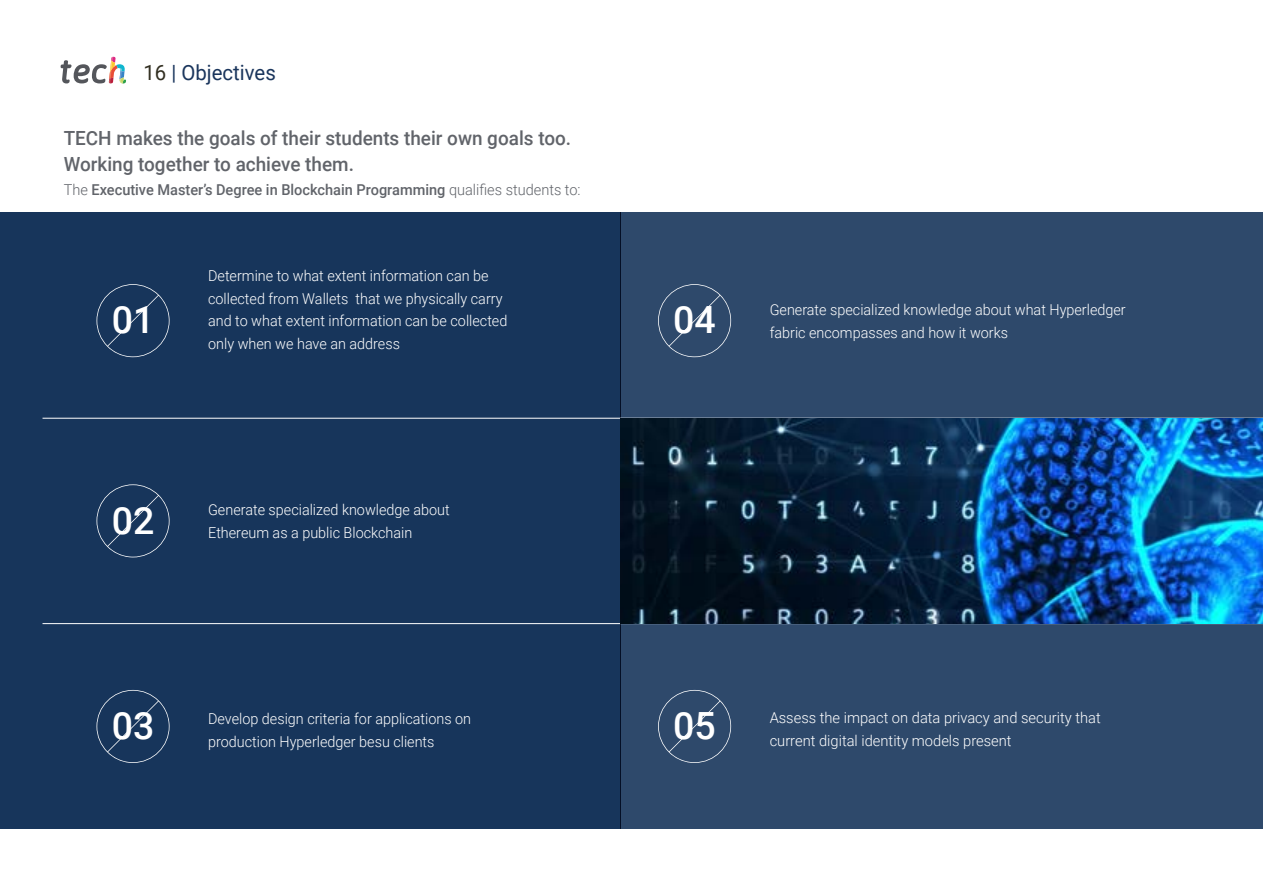
<style>
.page{position:relative;width:1263px;height:893px;background:#fff}
.page>*{position:absolute;margin:0;border:0;box-sizing:border-box;transform-origin:0 0}
.t1{font:500 37.5px "Roboto";color:#fff}
.t2{font:21px "Roboto";color:#1a355c}
.t3{font:500 19.5px/25.5px "Roboto";color:#61646a}
.t4{font:300 15px/22.5px "Roboto";color:#fff;scale:.96 1}
.t5{font:300 15px/22.5px "Roboto";color:#fff}
.t6{font:500 15px "Roboto";color:#61646a}
.s1{color:#312e20}
.s2{font-weight:300}
</style>
<div class="page">
<div style="left:0;top:213px;width:621px;height:616px;background:#17355b"></div>
<div style="left:621px;top:213px;width:642px;height:616px;background:#2e496b"></div>
<svg style="left:97px;top:284px;width:73px;height:73px"></svg>
<svg style="left:97px;top:690px;width:73px;height:73px"></svg>
<svg style="left:97px;top:484px;width:73px;height:73px"></svg>
<svg style="left:658px;top:284px;width:73px;height:73px"></svg>
<svg style="left:658px;top:690px;width:73px;height:73px"></svg>
<hr style="left:43px;top:418px;width:1220px;height:1px;background:#fff">
<hr style="left:43px;top:623px;width:1220px;height:1px;background:#fff">
<img style="left:621px;top:418px;width:642px;height:205px">
<svg style="left:61px;top:57px;width:65px;height:27px"></svg>
<h2 class="t2" style="left:144px;top:57px;width:134px"><span class="s1">16</span> | Objectives</h2>
<h3 class="t3" style="left:64px;top:125px;width:509px">TECH makes the goals of their students their own goals too.<br>Working together to achieve them.</h3>
<p class="t6" style="left:64px;top:179px;width:518px"><span class="s2">The</span> Executive Master’s Degree in Blockchain Programming <span class="s2">qualifies students to:</span></p>
<h1 class="t1" style="left:112px;top:294px;width:44px">01</h1>
<p class="t4" style="left:208px;top:264px;width:313px">Determine to what extent information can be collected from Wallets that we physically carry and to what extent information can be collected only when we have an address</p>
<h1 class="t1" style="left:112px;top:494px;width:44px">02</h1>
<p class="t4" style="left:208px;top:498px;width:253px">Generate specialized knowledge about</p>
<p class="t4" style="left:208px;top:521px;width:214px">Ethereum as a public Blockchain</p>
<h1 class="t1" style="left:112px;top:699px;width:44px">03</h1>
<p class="t4" style="left:208px;top:707px;width:275px">Develop design criteria for applications on production Hyperledger besu clients</p>
<h1 class="t1" style="left:673px;top:294px;width:44px">04</h1>
<p class="t4" style="left:770px;top:298px;width:372px">Generate specialized knowledge about what Hyperledger fabric encompasses and how it works</p>
<h1 class="t1" style="left:673px;top:699px;width:44px">05</h1>
<p class="t5" style="left:770px;top:706px;width:332px">Assess the impact on data privacy and security that current digital identity models present</p>
</div>
